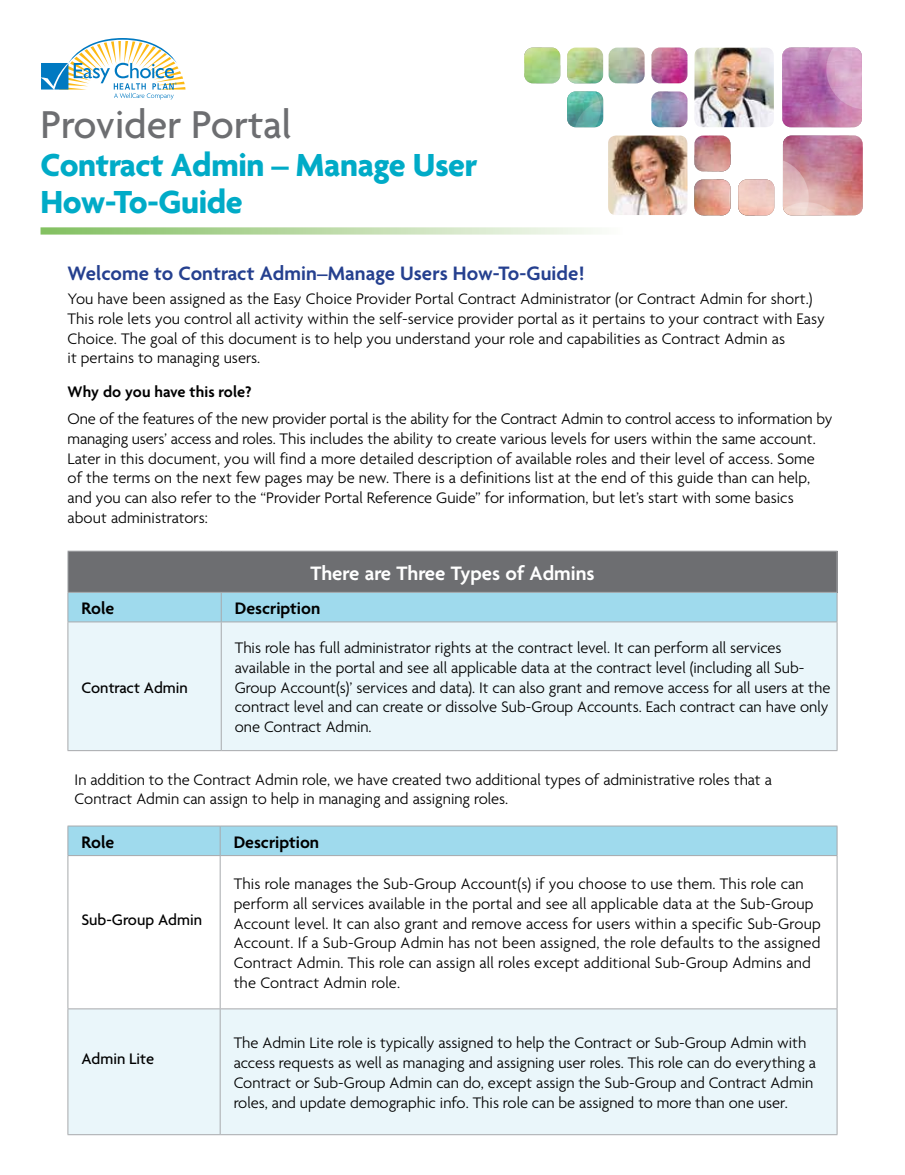
<style>
.page{position:relative;width:905px;height:1175px;background:#fff}
.page>*{position:absolute;margin:0;border:0;box-sizing:border-box;transform-origin:0 0}
.t1{font:500 42px "Agenda";color:#6d6e71}
.t2{font:700 34.5px/37.5px "Agenda";letter-spacing:-.01em;color:#00abc7}
.t3{font:600 21px "Agenda";letter-spacing:.005em;color:#25408f}
.t4{font:600 21px "Agenda";color:#fff}
.t5{font:600 18px "Agenda";color:#000}
.t6{font:300 16.5px/19.8px "Agenda";color:#000}
.t7{font:500 16.5px "Agenda";color:#000}
.t8{font:600 16.5px "Agenda";letter-spacing:.005em;color:#000}
</style>
<div class="page">
<div style="left:68px;top:551px;width:769px;height:41px;background:#6d6e71"></div>
<div style="left:69px;top:622px;width:767px;height:128px;background:#eaf6fa"></div>
<hr style="left:68px;top:551px;width:153px;height:1px;background:#a7a9ac">
<hr style="left:68px;top:551px;width:1px;height:41px;background:#a7a9ac">
<hr style="left:221px;top:551px;width:616px;height:1px;background:#a7a9ac">
<hr style="left:836px;top:551px;width:1px;height:41px;background:#a7a9ac">
<div style="left:68px;top:592px;width:769px;height:29px;background:#9fdaed"></div>
<hr style="left:68px;top:621px;width:153px;height:1px;background:#a7a9ac">
<hr style="left:68px;top:622px;width:1px;height:128px;background:#a7a9ac">
<hr style="left:221px;top:621px;width:616px;height:1px;background:#a7a9ac">
<hr style="left:221px;top:622px;width:1px;height:128px;background:#a7a9ac">
<hr style="left:836px;top:622px;width:1px;height:128px;background:#a7a9ac">
<hr style="left:68px;top:750px;width:153px;height:1px;background:#a7a9ac">
<hr style="left:221px;top:750px;width:616px;height:1px;background:#a7a9ac">
<svg style="left:41px;top:38px;width:144px;height:62px"></svg>
<svg style="left:40px;top:227px;width:560px;height:7px;background:#bfddad"></svg>
<img style="left:524px;top:48px;width:338px;height:167px">
<svg style="left:574px;top:99px;width:74px;height:74px"></svg>
<img style="left:693px;top:48px;width:81px;height:80px">
<div style="left:692px;top:46px;width:83px;height:83px;border:2px solid #fff;border-radius:9px"></div>
<img style="left:607px;top:135px;width:81px;height:80px">
<div style="left:606px;top:134px;width:83px;height:83px;border:2px solid #fff;border-radius:9px"></div>
<div style="left:69px;top:1009px;width:767px;height:125px;background:#eaf6fa"></div>
<hr style="left:68px;top:825px;width:152px;height:1px;background:#a7a9ac">
<hr style="left:220px;top:825px;width:617px;height:1px;background:#a7a9ac">
<div style="left:68px;top:826px;width:769px;height:29px;background:#9fdaed"></div>
<hr style="left:68px;top:855px;width:152px;height:1px;background:#a7a9ac">
<hr style="left:68px;top:856px;width:1px;height:152px;background:#a7a9ac">
<hr style="left:220px;top:855px;width:617px;height:1px;background:#a7a9ac">
<hr style="left:220px;top:856px;width:1px;height:152px;background:#a7a9ac">
<hr style="left:836px;top:856px;width:1px;height:152px;background:#a7a9ac">
<hr style="left:68px;top:1008px;width:152px;height:1px;background:#a7a9ac">
<hr style="left:68px;top:1009px;width:1px;height:125px;background:#a7a9ac">
<hr style="left:220px;top:1008px;width:617px;height:1px;background:#a7a9ac">
<hr style="left:220px;top:1009px;width:1px;height:125px;background:#a7a9ac">
<hr style="left:836px;top:1009px;width:1px;height:125px;background:#a7a9ac">
<hr style="left:68px;top:1134px;width:152px;height:1px;background:#a7a9ac">
<hr style="left:220px;top:1134px;width:617px;height:1px;background:#a7a9ac">
<h1 class="t1" style="left:40px;top:99px;width:252px">Provider Portal</h1>
<h2 class="t2" style="left:40px;top:145px;width:438px">Contract Admin – Manage User<br>How-To-Guide</h2>
<p class="t3" style="left:68px;top:260px;width:518px">Welcome to Contract Admin–Manage Users How-To-Guide!</p>
<p class="t6" style="left:68px;top:288px;width:758px">You have been assigned as the Easy Choice Provider Portal Contract Administrator (or Contract Admin for short.)<br>This role lets you control all activity within the self-service provider portal as it pertains to your contract with Easy Choice. The goal of this document is to help you understand your role and capabilities as Contract Admin as<br>it pertains to managing users.</p>
<p class="t8" style="left:68px;top:381px;width:185px">Why do you have this role?</p>
<p class="t6" style="left:68px;top:408px;width:766px">One of the features of the new provider portal is the ability for the Contract Admin to control access to information by managing users’ access and roles. This includes the ability to create various levels for users within the same account.<br>Later in this document, you will find a more detailed description of available roles and their level of access. Some of the terms on the next few pages may be new. There is a definitions list at the end of this guide than can help, and you can also refer to the “Provider Portal Reference Guide” for information, but let’s start with some basics about administrators:</p>
<p class="t4" style="left:310px;top:560px;width:286px">There are Three Types of Admins</p>
<p class="t5" style="left:81px;top:597px;width:34px">Role</p>
<p class="t5" style="left:235px;top:597px;width:87px">Description</p>
<p class="t7" style="left:81px;top:677px;width:108px">Contract Admin</p>
<p class="t6" style="left:235px;top:637px;width:597px">This role has full administrator rights at the contract level. It can perform all services available in the portal and see all applicable data at the contract level (including all Sub-Group Account(s)’ services and data). It can also grant and remove access for all users at the contract level and can create or dissolve Sub-Group Accounts. Each contract can have only one Contract Admin.</p>
<p class="t6" style="left:75px;top:769px;width:698px">In addition to the Contract Admin role, we have created two additional types of administrative roles that a<br>Contract Admin can assign to help in managing and assigning roles.</p>
<p class="t5" style="left:81px;top:831px;width:34px">Role</p>
<p class="t5" style="left:234px;top:831px;width:87px">Description</p>
<p class="t7" style="left:81px;top:909px;width:122px">Sub-Group Admin</p>
<p class="t7" style="left:81px;top:1049px;width:74px">Admin Lite</p>
<p class="t6" style="left:234px;top:873px;width:588px">This role manages the Sub-Group Account(s) if you choose to use them. This role can perform all services available in the portal and see all applicable data at the Sub-Group Account level. It can also grant and remove access for users within a specific Sub-Group Account. If a Sub-Group Admin has not been assigned, the role defaults to the assigned Contract Admin. This role can assign all roles except additional Sub-Group Admins and the Contract Admin role.</p>
<p class="t6" style="left:234px;top:1032px;width:584px">The Admin Lite role is typically assigned to help the Contract or Sub-Group Admin with access requests as well as managing and assigning user roles. This role can do everything a Contract or Sub-Group Admin can do, except assign the Sub-Group and Contract Admin roles, and update demographic info. This role can be assigned to more than one user.</p>
</div>
